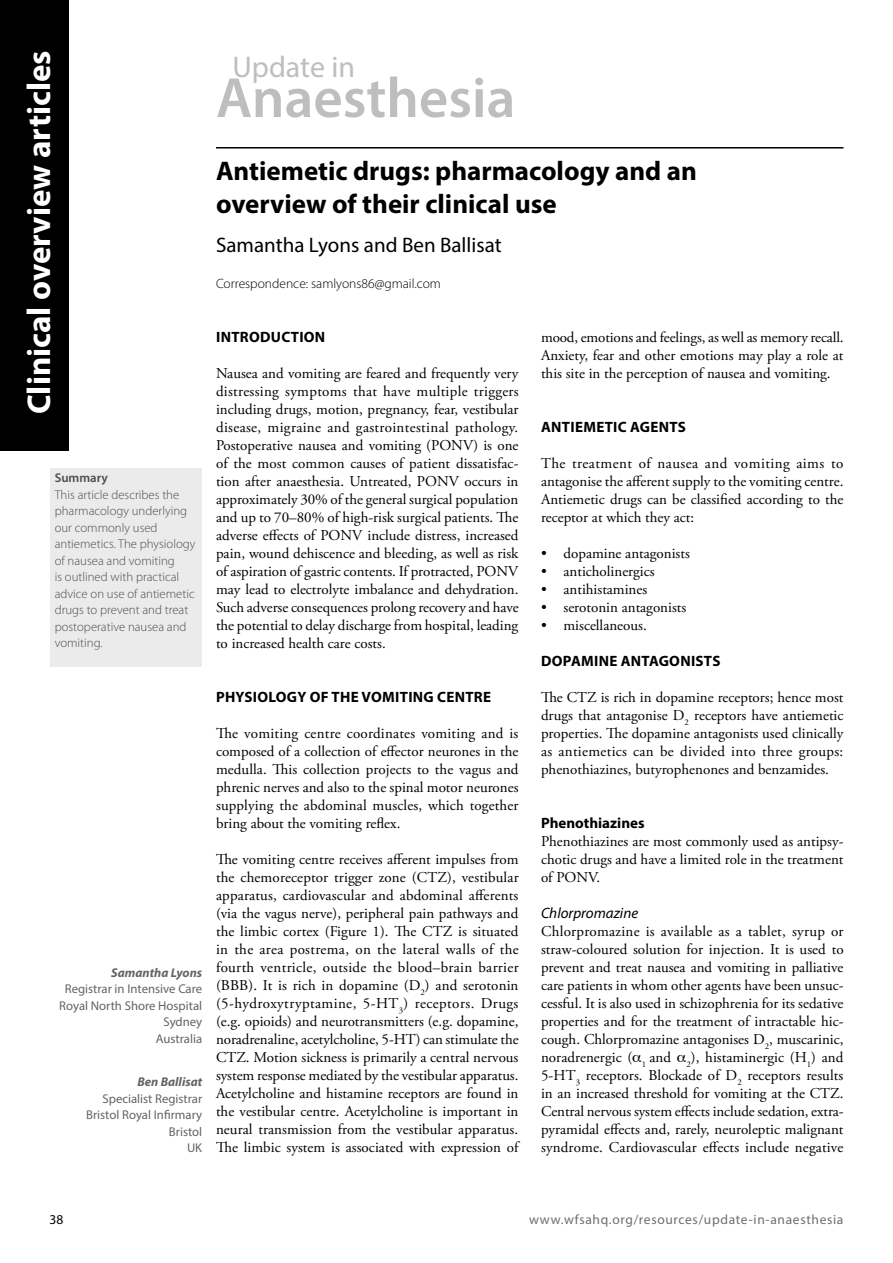
<style>
.page{position:relative;width:893px;height:1263px;background:#fff}
.page>*{position:absolute;margin:0;border:0;box-sizing:border-box;transform-origin:0 0}
.t1{font:600 57px "Myriad Pro";color:#bcbec0}
.t2{font:700 33px "Myriad Pro";color:#fff}
.t3{font:30px "Myriad Pro";color:#bcbec0}
.t4{font:700 27px/33px "Myriad Pro";color:#000}
.t5{font:21px "Myriad Pro";color:#000}
.t6{font:15px/18px "Adobe Garamond Pro";color:#000;text-align:justify}
.t7{font:700 15px "Myriad Pro";letter-spacing:.02em;color:#000}
.t8{font:700 15px "Myriad Pro";color:#000}
.t9{font:italic 15px "Myriad Pro";color:#000}
.t10{font:13.5px "Myriad Pro";letter-spacing:.05em;color:#6d6e71}
.t11{font:300 13.5px "Myriad Pro";color:#000}
.t12{font:13.5px "Myriad Pro";color:#000}
.t13{font:300 12.75px/16.5px "Myriad Pro";color:#4d4d4f}
.t14{font:12.75px/16.5px "Myriad Pro";color:#636466;text-align:right}
.t15{font:italic 700 12.75px "Myriad Pro";color:#636466}
.t16{font:600 12.75px "Myriad Pro";color:#4d4d4f}
</style>
<div class="page">
<hr style="left:216px;top:147px;width:627px;height:2px;background:#000">
<div style="left:0;top:0;width:68px;height:450px;background:#000"></div>
<div style="left:50px;top:468px;width:152px;height:198px;background:#ebebec"></div>
<h2 class="t2" style="left:18px;top:414px;width:365px;rotate:-90deg">Clinical overview articles</h2>
<p class="t16" style="left:55px;top:470px;width:55px">Summary</p>
<p class="t13" style="left:55px;top:486px;width:142px">This article describes the pharmacology underlying our commonly used antiemetics. The physiology of nausea and vomiting<br>is outlined with practical advice on use of antiemetic drugs to prevent and treat postoperative nausea and vomiting.</p>
<p class="t15" style="left:111px;top:964px;width:93px">Samantha Lyons</p>
<p class="t14" style="left:59px;top:980px;width:144px">Registrar in Intensive Care<br>Royal North Shore Hospital<br>Sydney<br>Australia</p>
<p class="t15" style="left:137px;top:1073px;width:66px">Ben Ballisat</p>
<p class="t14" style="left:86px;top:1090px;width:118px">Specialist Registrar<br>Bristol Royal Infirmary<br>Bristol<br>UK</p>
<h3 class="t3" style="left:232px;top:48px;width:124px">Update in</h3>
<h1 class="t1" style="left:216px;top:62px;width:301px">Anaesthesia</h1>
<h3 class="t4" style="left:216px;top:154px;width:482px">Antiemetic drugs: pharmacology and an overview of their clinical use</h3>
<h3 class="t5" style="left:216px;top:232px;width:287px">Samantha Lyons and Ben Ballisat</h3>
<p class="t11" style="left:216px;top:276px;width:226px">Correspondence: samlyons86@gmail.com</p>
<p class="t7" style="left:216px;top:327px;width:111px">INTRODUCTION</p>
<p class="t6" style="left:216px;top:365px;width:304px">Nausea and vomiting are feared and frequently very distressing symptoms that have multiple triggers including drugs, motion, pregnancy, fear, vestibular disease, migraine and gastrointestinal pathology.<br>Postoperative nausea and vomiting (PONV) is one of the most common causes of patient dissatisfac&shy;tion after anaesthesia. Untreated, PONV occurs in approximately 30% of the general surgical population and up to 70–80% of high-risk surgical patients. The adverse effects of PONV include distress, increased pain, wound dehiscence and bleeding, as well as risk of aspiration of gastric contents. If protracted, PONV may lead to electrolyte imbalance and dehydration.<br>Such adverse consequences prolong recovery and have the potential to delay discharge from hospital, leading to increased health care costs.</p>
<p class="t7" style="left:216px;top:687px;width:276px">PHYSIOLOGY OF THE VOMITING CENTRE</p>
<p class="t6" style="left:216px;top:725px;width:304px">The vomiting centre coordinates vomiting and is composed of a collection of effector neurones in the medulla. This collection projects to the vagus and phrenic nerves and also to the spinal motor neurones supplying the abdominal muscles, which together bring about the vomiting reflex.</p>
<p class="t6" style="left:216px;top:851px;width:304px">The vomiting centre receives afferent impulses from the chemoreceptor trigger zone (CTZ), vestibular apparatus, cardiovascular and abdominal afferents (via the vagus nerve), peripheral pain pathways and the limbic cortex (Figure 1). The CTZ is situated in the area postrema, on the lateral walls of the fourth ventricle, outside the blood–brain barrier (BBB). It is rich in dopamine (D<sub>2</sub>) and serotonin (5-hydroxytryptamine, 5-HT<sub>3</sub>) receptors. Drugs (e.g. opioids) and neurotransmitters (e.g. dopamine, noradrenaline, acetylcholine, 5-HT) can stimulate the CTZ. Motion sickness is primarily a central nervous system response mediated by the vestibular apparatus.<br>Acetylcholine and histamine receptors are found in the vestibular centre. Acetylcholine is important in neural transmission from the vestibular apparatus.<br>The limbic system is associated with expression of</p>
<p class="t6" style="left:541px;top:329px;width:304px">mood, emotions and feelings, as well as memory recall.<br>Anxiety, fear and other emotions may play a role at this site in the perception of nausea and vomiting.</p>
<p class="t7" style="left:541px;top:417px;width:146px">ANTIEMETIC AGENTS</p>
<p class="t6" style="left:541px;top:455px;width:304px">The treatment of nausea and vomiting aims to antagonise the afferent supply to the vomiting centre.<br>Antiemetic drugs can be classified according to the receptor at which they act:</p>
<p class="t6" style="left:541px;top:545px;width:150px">• dopamine antagonists</p>
<p class="t6" style="left:541px;top:563px;width:115px">• anticholinergics</p>
<p class="t6" style="left:541px;top:581px;width:108px">• antihistamines</p>
<p class="t6" style="left:541px;top:599px;width:147px">• serotonin antagonists</p>
<p class="t6" style="left:541px;top:617px;width:107px">• miscellaneous.</p>
<p class="t7" style="left:541px;top:651px;width:181px">DOPAMINE ANTAGONISTS</p>
<p class="t6" style="left:541px;top:689px;width:304px">The CTZ is rich in dopamine receptors; hence most drugs that antagonise D<sub>2</sub> receptors have antiemetic properties. The dopamine antagonists used clinically as antiemetics can be divided into three groups: phenothiazines, butyrophenones and benzamides.</p>
<p class="t8" style="left:541px;top:813px;width:105px">Phenothiazines</p>
<p class="t6" style="left:541px;top:833px;width:304px">Phenothiazines are most commonly used as antipsy&shy;chotic drugs and have a limited role in the treatment of PONV.</p>
<p class="t9" style="left:541px;top:904px;width:99px">Chlorpromazine</p>
<p class="t6" style="left:541px;top:923px;width:304px">Chlorpromazine is available as a tablet, syrup or straw-coloured solution for injection. It is used to prevent and treat nausea and vomiting in palliative care patients in whom other agents have been unsuc&shy;cessful. It is also used in schizophrenia for its sedative properties and for the treatment of intractable hic&shy;cough. Chlorpromazine antagonises D<sub>2</sub>, muscarinic, noradrenergic ( <sub>1</sub> and <sub>2</sub>), histaminergic (H<sub>1</sub>) and 5-HT<sub>3</sub> receptors. Blockade of D<sub>2</sub> receptors results in an increased threshold for vomiting at the CTZ.<br>Central nervous system effects include sedation, extra&shy;pyramidal effects and, rarely, neuroleptic malignant syndrome. Cardiovascular effects include negative</p>
<p class="t12" style="left:50px;top:1211px;width:15px">38</p>
<p class="t10" style="left:529px;top:1211px;width:316px">www.wfsahq.org/resources/update-in-anaesthesia</p>
</div>
